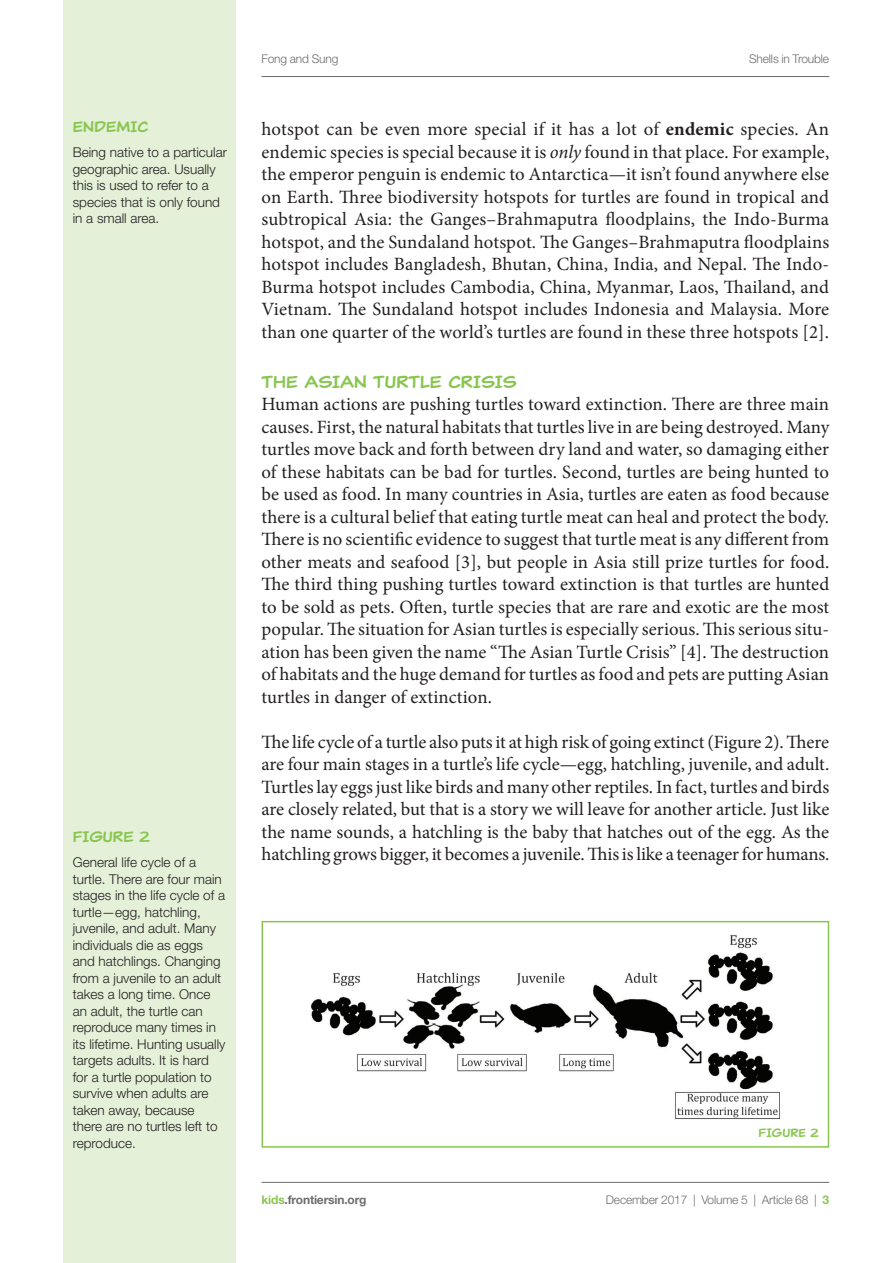
<style>
.page{position:relative;width:893px;height:1263px;background:#fff}
.page>*{position:absolute;margin:0;border:0;box-sizing:border-box;transform-origin:0 0}
.t1{font:18.75px/22.5px "Minion Pro";color:#231f20;text-align:justify}
.t2{font:17.25px "Classic Comic";color:#89c650}
.t3{font:15px "Classic Comic";color:#89c650}
.t4{font:300 13.5px/16.5px "Helvetica Neue LT Std";color:#231f20}
.t5{font:300 12px "Helvetica Neue LT Std";letter-spacing:-.015em;color:#6c6d70}
.t6{font:700 12px "Helvetica Neue LT Std";letter-spacing:-.015em;color:#6c6d70}
.t7{font:12px "Classic Comic";color:#89c650}
.s1{font-weight:700}
.s2{font-style:italic}
.s3{color:#89c650}
.s4{font-weight:700;color:#89c650}
</style>
<div class="page">
<div style="left:64px;top:0;width:172px;height:1263px;background:#e4f0d8"></div>
<hr style="left:261px;top:76px;width:568px;height:1px;background:#6c6d70">
<hr style="left:261px;top:1182px;width:568px;height:1px;background:#6c6d70">
<img style="left:311px;top:935px;width:469px;height:185px">
<div style="left:262px;top:921px;width:567px;height:227px;border:2px solid #89c650"></div>
<p class="t3" style="left:73px;top:117px;width:77px">ENDEMIC</p>
<p class="t4" style="left:73px;top:144px;width:156px">Being native to a particular geographic area. Usually this is used to refer to a species that is only found in a small area.</p>
<p class="t3" style="left:73px;top:827px;width:79px">FIGURE 2</p>
<p class="t4" style="left:73px;top:854px;width:154px">General life cycle of a turtle. There are four main stages in the life cycle of a turtle—egg, hatchling, juvenile, and adult. Many individuals die as eggs and hatchlings. Changing from a juvenile to an adult takes a long time. Once an adult, the turtle can reproduce many times in its lifetime. Hunting usually targets adults. It is hard for a turtle population to survive when adults are taken away, because there are no turtles left to reproduce.</p>
<p class="t5" style="left:261px;top:51px;width:78px">Fong and Sung</p>
<p class="t5" style="left:749px;top:51px;width:82px">Shells in Trouble</p>
<p class="t1" style="left:261px;top:118px;width:569px">hotspot can be even more special if it has a lot of <span class="s1">endemic</span> species. An endemic species is special because it is <span class="s2">only</span> found in that place. For example, the emperor penguin is endemic to Antarctica—it isn’t found anywhere else on Earth. Three biodiversity hotspots for turtles are found in tropical and subtropical Asia: the Ganges–Brahmaputra floodplains, the Indo-Burma hotspot, and the Sundaland hotspot. The Ganges–Brahmaputra floodplains hotspot includes Bangladesh, Bhutan, China, India, and Nepal. The Indo-Burma hotspot includes Cambodia, China, Myanmar, Laos, Thailand, and Vietnam. The Sundaland hotspot includes Indonesia and Malaysia. More than one quarter of the world’s turtles are found in these three hotspots [2].</p>
<p class="t2" style="left:261px;top:370px;width:257px">THE ASIAN TURTLE CRISIS</p>
<p class="t1" style="left:261px;top:393px;width:569px">Human actions are pushing turtles toward extinction. There are three main causes. First, the natural habitats that turtles live in are being destroyed. Many turtles move back and forth between dry land and water, so damaging either of these habitats can be bad for turtles. Second, turtles are being hunted to be used as food. In many countries in Asia, turtles are eaten as food because there is a cultural belief that eating turtle meat can heal and protect the body.<br>There is no scientific evidence to suggest that turtle meat is any different from other meats and seafood [3], but people in Asia still prize turtles for food.<br>The third thing pushing turtles toward extinction is that turtles are hunted to be sold as pets. Often, turtle species that are rare and exotic are the most popular. The situation for Asian turtles is especially serious. This serious situ&shy;ation has been given the name “The Asian Turtle Crisis” [4]. The destruction of habitats and the huge demand for turtles as food and pets are putting Asian turtles in danger of extinction.</p>
<p class="t1" style="left:261px;top:730px;width:569px">The life cycle of a turtle also puts it at high risk of going extinct (Figure 2). There are four main stages in a turtle’s life cycle—egg, hatchling, juvenile, and adult.<br>Turtles lay eggs just like birds and many other reptiles. In fact, turtles and birds are closely related, but that is a story we will leave for another article. Just like the name sounds, a hatchling is the baby that hatches out of the egg. As the hatchling grows bigger, it becomes a juvenile. This is like a teenager for humans.</p>
<p class="t7" style="left:759px;top:1125px;width:62px">FIgUre 2</p>
<p class="t6" style="left:261px;top:1192px;width:107px"><span class="s3">kids</span>.frontiersin.org</p>
<p class="t5" style="left:606px;top:1192px;width:225px">December 2017 | Volume 5 | Article 68 | <span class="s4">3</span></p>
</div>
